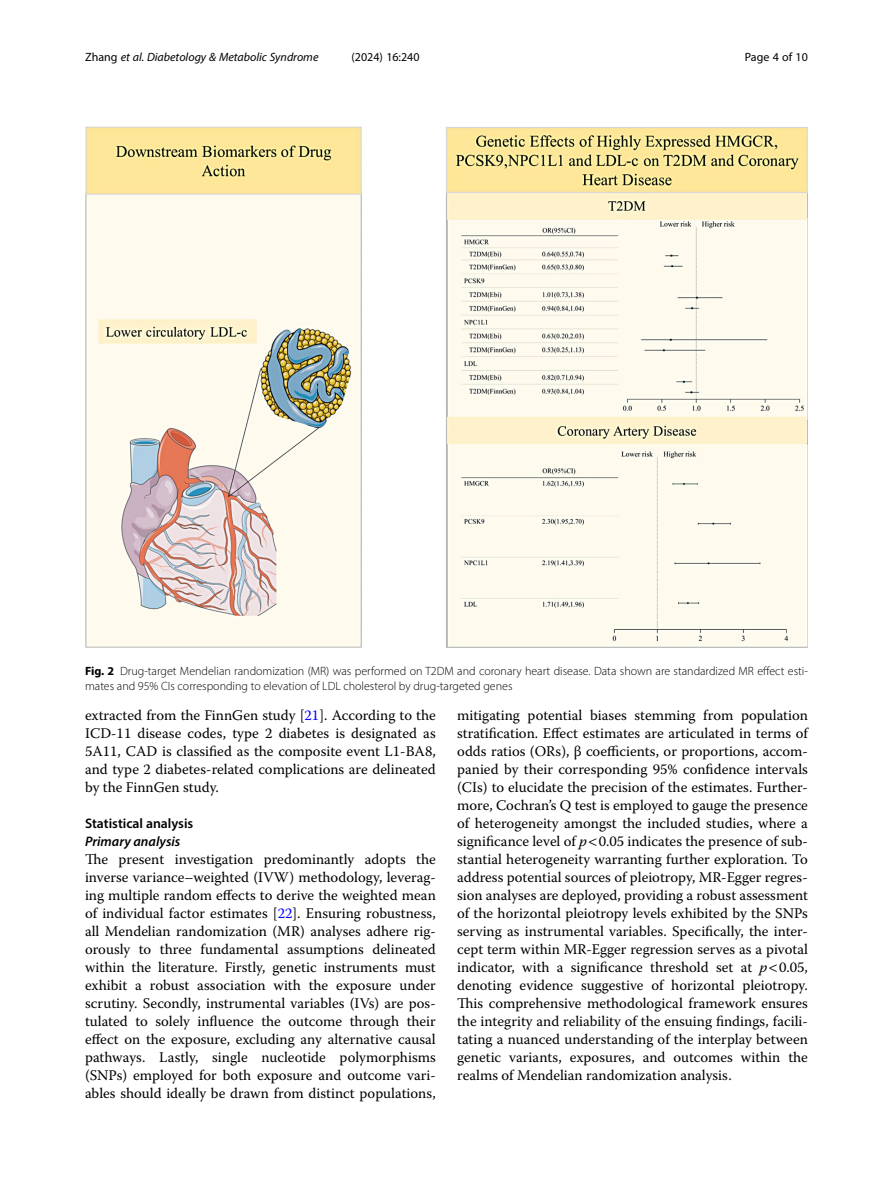
<style>
.page{position:relative;width:893px;height:1191px;background:#fff}
.page>*{position:absolute;margin:0;border:0;box-sizing:border-box;transform-origin:0 0}
.Body_Text{font:14.7px/18px "Warnock Pro";color:#000;text-align:justify}
.Head_2{font:600 13.8px "Myriad Pro";color:#000}
.Head_3_after_2{font:italic 600 13.8px "Myriad Pro";color:#000}
.Figure_Caption{font:300 12px/15px "Myriad Pro";color:#000}
.t1{font:italic 12px "Myriad Pro";color:#000}
.t2{font:12px "Myriad Pro";color:#000}
.s1{font-style:normal}
.s2{font-weight:700}
.s3{color:#00f}
.s4{font-style:italic}
</style>
<div class="page">
<img style="left:85px;top:126px;width:723px;height:521px">
<p class="t1" style="left:85px;top:50px;width:235px"><span class="s1">Zhang</span> et al. Diabetology &amp; Metabolic Syndrome</p>
<p class="t2" style="left:352px;top:50px;width:70px">(2024) 16:240</p>
<p class="t2" style="left:745px;top:50px;width:65px">Page 4 of 10</p>
<p class="Figure_Caption" style="left:85px;top:663px;width:724px"><span class="s2">Fig. 2</span> Drug-target Mendelian randomization (MR) was performed on T2DM and coronary heart disease. Data shown are standardized MR effect esti&shy;mates and 95% CIs corresponding to elevation of LDL cholesterol by drug-targeted genes</p>
<p class="Body_Text" style="left:85px;top:706px;width:352px">extracted from the FinnGen study [<span class="s3">21</span>]. According to the ICD-11 disease codes, type 2 diabetes is designated as 5A11, CAD is classified as the composite event L1-BA8, and type 2 diabetes-related complications are delineated by the FinnGen study.</p>
<p class="Head_2" style="left:85px;top:815px;width:110px">Statistical analysis</p>
<p class="Head_3_after_2" style="left:85px;top:833px;width:97px">Primary analysis</p>
<p class="Body_Text" style="left:85px;top:850px;width:352px">The present investigation predominantly adopts the inverse variance–weighted (IVW) methodology, leverag&shy;ing multiple random effects to derive the weighted mean of individual factor estimates [<span class="s3">22</span>]. Ensuring robustness, all Mendelian randomization (MR) analyses adhere rig&shy;orously to three fundamental assumptions delineated within the literature. Firstly, genetic instruments must exhibit a robust association with the exposure under scrutiny. Secondly, instrumental variables (IVs) are pos&shy;tulated to solely influence the outcome through their effect on the exposure, excluding any alternative causal pathways. Lastly, single nucleotide polymorphisms (SNPs) employed for both exposure and outcome vari&shy;ables should ideally be drawn from distinct populations,</p>
<p class="Body_Text" style="left:457px;top:706px;width:352px">mitigating potential biases stemming from population stratification. Effect estimates are articulated in terms of odds ratios (ORs), β coefficients, or proportions, accom&shy;panied by their corresponding 95% confidence intervals (CIs) to elucidate the precision of the estimates. Further&shy;more, Cochran’s Q test is employed to gauge the presence of heterogeneity amongst the included studies, where a significance level of <span class="s4">p</span> 0.05 indicates the presence of sub&shy;stantial heterogeneity warranting further exploration. To address potential sources of pleiotropy, MR-Egger regres&shy;sion analyses are deployed, providing a robust assessment of the horizontal pleiotropy levels exhibited by the SNPs serving as instrumental variables. Specifically, the inter&shy;cept term within MR-Egger regression serves as a pivotal indicator, with a significance threshold set at <span class="s4">p</span> 0.05, denoting evidence suggestive of horizontal pleiotropy.<br>This comprehensive methodological framework ensures the integrity and reliability of the ensuing findings, facili&shy;tating a nuanced understanding of the interplay between genetic variants, exposures, and outcomes within the realms of Mendelian randomization analysis.</p>
</div>
